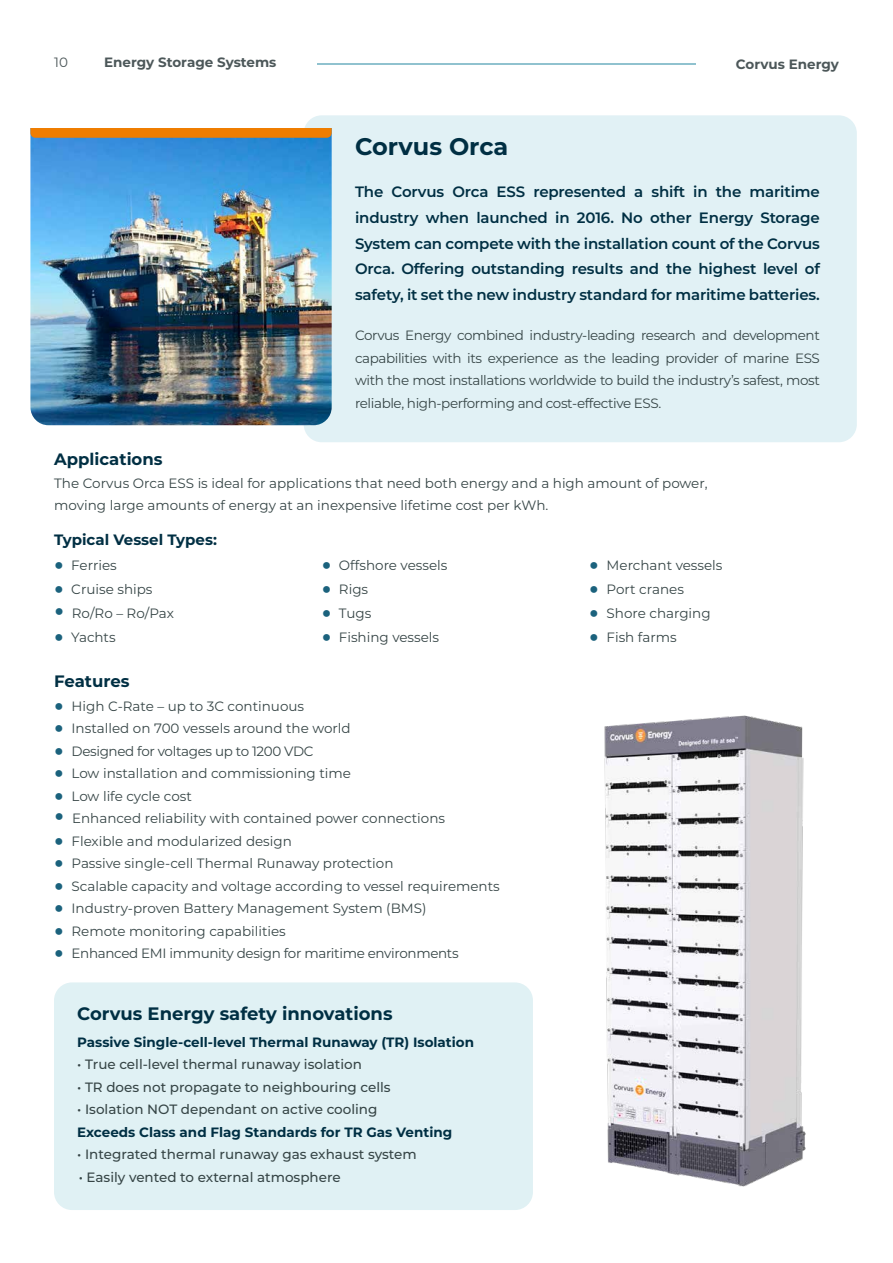
<style>
.page{position:relative;width:893px;height:1263px;background:#fff}
.page>*{position:absolute;margin:0;border:0;box-sizing:border-box;transform-origin:0 0}
.t1{font:700 24px "Montserrat";color:#002f43}
.t2{font:700 18px "Montserrat";color:#002f43}
.t3{font:700 16.5px "Montserrat";color:#002f43}
.t4{font:600 15px/25.5px "Montserrat";letter-spacing:-.01em;color:#002f43;text-align:justify}
.t5{font:700 15px "Montserrat";color:#002f43}
.t6{font:13.5px/22.5px "Montserrat";color:#364546;text-align:justify}
.t7{font:500 13.5px "Montserrat";color:#364546}
.t8{font:700 13.5px "Montserrat";color:#002f43}
.t9{font:13.5px "Montserrat";letter-spacing:-.025em;color:#364546}
.t10{font:700 13.5px "Montserrat";color:#4c5759}
.t11{font:13.5px "Montserrat";color:#4c5759}
.s1{font-weight:700;font-size:27px;color:#1b627d}
</style>
<div class="page">
<hr style="left:317px;top:63px;width:379px;height:1px;background:#90c2cf">
<div style="left:304px;top:115px;width:553px;height:327px;background:#e1f1f5;border-radius:18px"></div>
<img style="left:604px;top:715px;width:202px;height:472px">
<div style="left:54px;top:982px;width:479px;height:228px;background:#e0f1f4;border-radius:18px"></div>
<img style="left:30px;top:138px;width:302px;height:287px">
<svg style="left:30px;top:128px;width:302px;height:10px;background:#e97d06"></svg>
<p class="t11" style="left:54px;top:53px;width:15px">10</p>
<p class="t10" style="left:104px;top:53px;width:174px">Energy Storage Systems</p>
<p class="t10" style="left:736px;top:54px;width:105px">Corvus Energy</p>
<h1 class="t1" style="left:355px;top:130px;width:155px">Corvus Orca</h1>
<p class="t4" style="left:355px;top:179px;width:466px">The Corvus Orca ESS represented a shift in the maritime industry when launched in 2016. No other Energy Storage System can compete with the installation count of the Corvus Orca. Offering outstanding results and the highest level of safety, it set the new industry standard for maritime batteries.</p>
<p class="t6" style="left:355px;top:323px;width:466px">Corvus Energy combined industry-leading research and development capabilities with its experience as the leading provider of marine ESS with the most installations worldwide to build the industry’s safest, most reliable, high-performing and cost-effective ESS.</p>
<p class="t3" style="left:54px;top:448px;width:110px">Applications</p>
<p class="t6" style="left:54px;top:471px;width:655px">The Corvus Orca ESS is ideal for applications that need both energy and a high amount of power, moving large amounts of energy at an inexpensive lifetime cost per kWh.</p>
<p class="t5" style="left:54px;top:529px;width:164px">Typical Vessel Types:</p>
<p class="t6" style="left:54px;top:554px;width:64px"><span class="s1">•</span> Ferries</p>
<p class="t6" style="left:54px;top:578px;width:100px"><span class="s1">•</span> Cruise ships</p>
<p class="t6" style="left:54px;top:602px;width:122px"><span class="s1">•</span> Ro/Ro – Ro/Pax</p>
<p class="t6" style="left:54px;top:626px;width:63px"><span class="s1">•</span> Yachts</p>
<p class="t6" style="left:322px;top:554px;width:127px"><span class="s1">•</span> Offshore vessels</p>
<p class="t6" style="left:322px;top:578px;width:48px"><span class="s1">•</span> Rigs</p>
<p class="t6" style="left:322px;top:602px;width:51px"><span class="s1">•</span> Tugs</p>
<p class="t6" style="left:322px;top:626px;width:119px"><span class="s1">•</span> Fishing vessels</p>
<p class="t3" style="left:54px;top:669px;width:77px">Features</p>
<p class="t6" style="left:54px;top:694px;width:251px"><span class="s1">•</span> High C-Rate – up to 3C continuous</p>
<p class="t6" style="left:54px;top:717px;width:298px"><span class="s1">•</span> Installed on 700 vessels around the world</p>
<p class="t9" style="left:54px;top:742px;width:261px"><span class="s1">•</span> Designed for voltages up to 1200 VDC</p>
<p class="t6" style="left:54px;top:762px;width:298px"><span class="s1">•</span> Low installation and commissioning time</p>
<p class="t6" style="left:54px;top:784px;width:139px"><span class="s1">•</span> Low life cycle cost</p>
<p class="t6" style="left:54px;top:807px;width:392px"><span class="s1">•</span> Enhanced reliability with contained power connections</p>
<p class="t6" style="left:54px;top:829px;width:239px"><span class="s1">•</span> Flexible and modularized design</p>
<p class="t6" style="left:54px;top:852px;width:341px"><span class="s1">•</span> Passive single-cell Thermal Runaway protection</p>
<p class="t6" style="left:54px;top:874px;width:447px"><span class="s1">•</span> Scalable capacity and voltage according to vessel requirements</p>
<p class="t6" style="left:54px;top:897px;width:374px"><span class="s1">•</span> Industry-proven Battery Management System (BMS)</p>
<p class="t6" style="left:54px;top:919px;width:233px"><span class="s1">•</span> Remote monitoring capabilities</p>
<p class="t9" style="left:54px;top:944px;width:406px"><span class="s1">•</span> Enhanced EMI immunity design for maritime environments</p>
<h2 class="t2" style="left:77px;top:1000px;width:317px">Corvus Energy safety innovations</h2>
<p class="t8" style="left:77px;top:1032px;width:398px">Passive Single-cell-level Thermal Runaway (TR) Isolation</p>
<p class="t7" style="left:77px;top:1055px;width:286px">• True cell-level thermal runaway isolation</p>
<p class="t7" style="left:77px;top:1077px;width:315px">• TR does not propagate to neighbouring cells</p>
<p class="t7" style="left:77px;top:1100px;width:302px">• Isolation NOT dependant on active cooling</p>
<p class="t8" style="left:77px;top:1122px;width:377px">Exceeds Class and Flag Standards for TR Gas Venting</p>
<p class="t7" style="left:77px;top:1145px;width:341px">• Integrated thermal runaway gas exhaust system</p>
<p class="t7" style="left:79px;top:1167px;width:264px">• Easily vented to external atmosphere</p>
<p class="t6" style="left:589px;top:554px;width:135px"><span class="s1">•</span> Merchant vessels</p>
<p class="t6" style="left:589px;top:578px;width:96px"><span class="s1">•</span> Port cranes</p>
<p class="t6" style="left:589px;top:602px;width:123px"><span class="s1">•</span> Shore charging</p>
<p class="t6" style="left:589px;top:626px;width:89px"><span class="s1">•</span> Fish farms</p>
</div>
